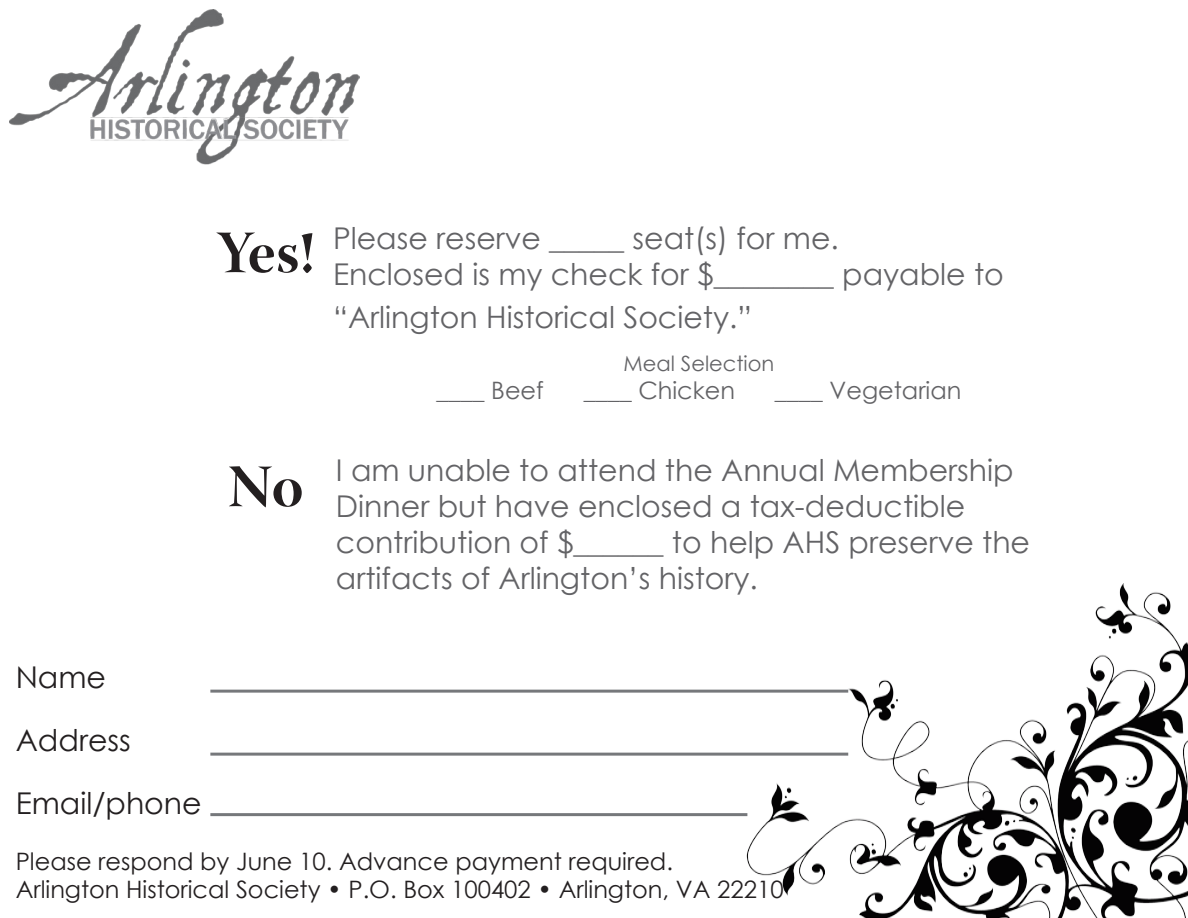
<style>
.page{position:relative;width:1188px;height:918px;background:#fff}
.page>*{position:absolute;margin:0;border:0;box-sizing:border-box;transform-origin:0 0}
.t1{font:60px "Warnock Pro Bold Disp";color:#231f20}
.t2{font:30px/36px "Century Gothic";color:#636366}
.t3{font:30px "Century Gothic";color:#231f20}
.t4{font:24px/28.8px "Century Gothic";color:#231f20}
.t5{font:24px "Century Gothic";color:#636366}
.t6{font:21px "Century Gothic";color:#636366}
</style>
<div class="page">
<img style="left:746px;top:584px;width:442px;height:334px">
<img style="left:9px;top:9px;width:351px;height:156px">
<hr style="left:210px;top:753px;width:638px;height:3px;background:#76787b">
<hr style="left:210px;top:813px;width:537px;height:3px;background:#76787b">
<hr style="left:210px;top:690px;width:638px;height:3px;background:#76787b">
<p class="t3" style="left:16px;top:656px;width:92px">Name</p>
<p class="t3" style="left:16px;top:719px;width:117px">Address</p>
<p class="t1" style="left:216px;top:216px;width:100px">Yes!</p>
<p class="t1" style="left:228px;top:450px;width:77px">No</p>
<p class="t2" style="left:333px;top:220px;width:672px">Please reserve _____ seat(s) for me.<br>Enclosed is my check for $________ payable to</p>
<p class="t2" style="left:333px;top:299px;width:420px">“Arlington Historical Society.”</p>
<p class="t6" style="left:624px;top:348px;width:152px">Meal Selection</p>
<p class="t5" style="left:437px;top:374px;width:109px">____ Beef</p>
<p class="t5" style="left:584px;top:374px;width:153px">____ Chicken</p>
<p class="t5" style="left:775px;top:374px;width:188px">____ Vegetarian</p>
<p class="t2" style="left:336px;top:451px;width:696px">I am unable to attend the Annual Membership Dinner but have enclosed a tax-deductible contribution of $______ to help AHS preserve the artifacts of Arlington’s history.</p>
<p class="t3" style="left:16px;top:782px;width:188px">Email/phone</p>
<p class="t4" style="left:16px;top:846px;width:769px">Please respond by June 10. Advance payment required.<br>Arlington Historical Society • P.O. Box 100402 • Arlington, VA 22210</p>
</div>
